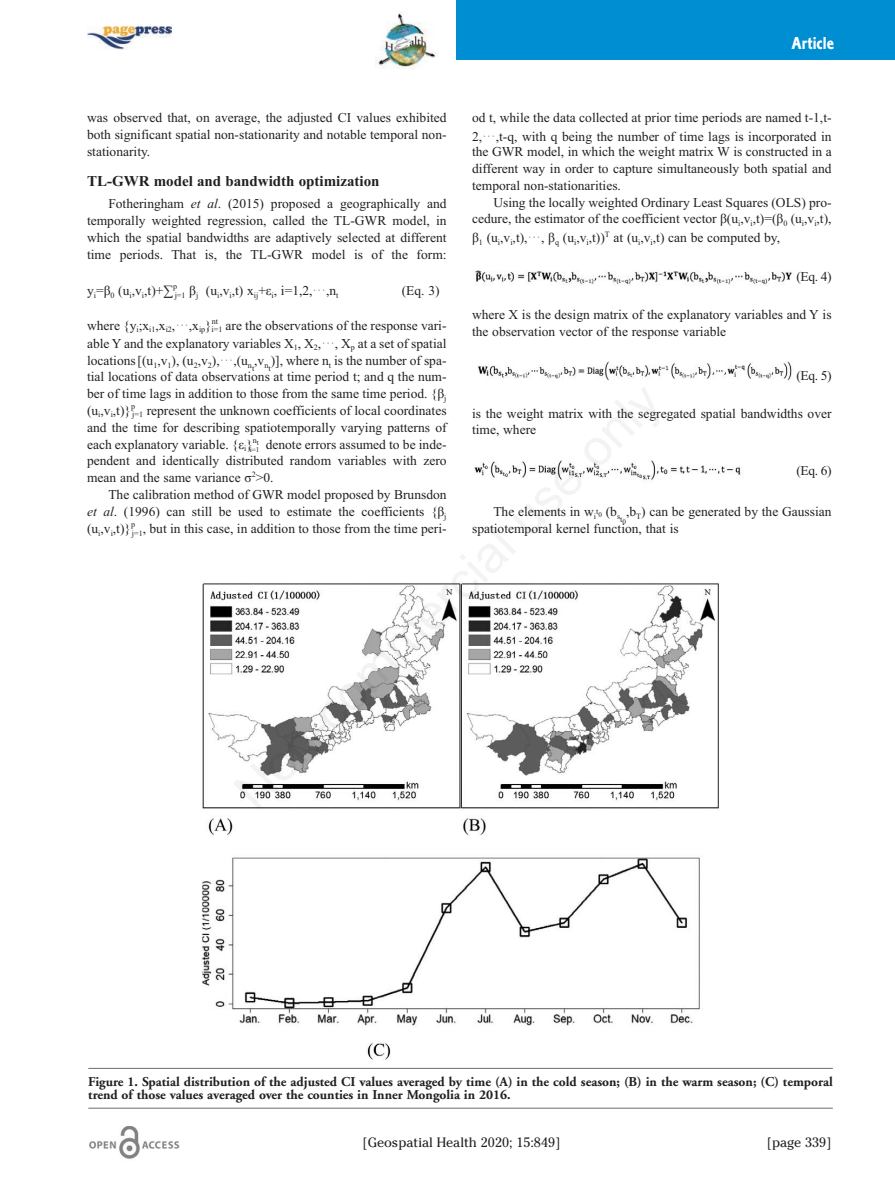
<style>
.page{position:relative;width:895px;height:1192px;background:#fff}
.page>*{position:absolute;margin:0;border:0;box-sizing:border-box;transform-origin:0 0}
.t1{font:18px "Corinthian Bold Condensed Plain";color:#fff}
.t2{font:700 15px "Times New Roman";color:#231f20}
.t3{font:13.5px/16.8px "Times New Roman";color:#231f20;text-align:justify}
.t4{font:700 13.5px/13.5px "Adobe Garamond";color:#231f20}
.t5{font:13.5px "Cheltenham";color:#231f20}
.t6{font:8.1px "Times New Roman";color:#231f20}
.s1{font-style:italic}
.s2{font-family:"Ping Fang SC";font-weight:200}
</style>
<div class="page">
<div style="left:456px;top:0;width:438px;height:60px;background:#008ed2"></div>
<img style="left:375px;top:12px;width:61px;height:56px">
<img style="left:474px;top:270px;width:318px;height:15px">
<img style="left:478px;top:362px;width:314px;height:19px">
<img style="left:474px;top:460px;width:267px;height:22px">
<img style="left:87px;top:25px;width:85px;height:24px">
<img style="left:89px;top:1126px;width:91px;height:33px">
<hr style="left:88px;top:1067px;width:744px;height:1px;background:#6c6d70">
<hr style="left:88px;top:1107px;width:744px;height:1px;background:#6c6d70">
<img style="left:202px;top:583px;width:517px;height:478px">
<h1 class="t1" style="left:791px;top:37px;width:44px">Article</h1>
<p class="t3" style="left:87px;top:109px;width:361px">was observed that, on average, the adjusted CI values exhibited both significant spatial non-stationarity and notable temporal non&shy;stationarity.</p>
<p class="t2" style="left:87px;top:172px;width:294px">TL-GWR model and bandwidth optimization</p>
<p class="t3" style="left:87px;top:195px;width:361px;text-indent:21px">Fotheringham <span class="s1">et al</span>. (2015) proposed a geographically and temporally weighted regression, called the TL-GWR model, in which the spatial bandwidths are adaptively selected at different time periods. That is, the TL-GWR model is of the form:</p>
<p class="t3" style="left:87px;top:282px;width:92px">y<sub>i</sub>=β<sub>0</sub> (u<sub>i</sub>,v<sub>i</sub>,t)+∑<sup>p</sup></p>
<p class="t3" style="left:175px;top:282px;width:165px"><sub>j=1</sub> β<sub>j</sub> (u<sub>i</sub>,v<sub>i</sub>,t) x<sub>ij</sub>+ε<sub>i</sub>, i=1,2,<span class="s2">⋯</span>,n<sub>t</sub></p>
<p class="t3" style="left:402px;top:282px;width:39px">(Eq. 3)</p>
<p class="t3" style="left:87px;top:316px;width:132px">where {y<sub>i</sub>;x<sub>i1</sub>,x<sub>i2</sub>,<span class="s2">⋯</span>,x<sub>ip</sub>}<sup>nt</sup></p>
<p class="t3" style="left:87px;top:316px;width:361px;line-height:17.9px;text-indent:124px"><sub>i=1</sub> are the observations of the response vari&shy;able Y and the explanatory variables X<sub>1</sub>, X<sub>2</sub>,<span class="s2">⋯</span>, X<sub>p</sub> at a set of spatial locations [(u<sub>1</sub>,v<sub>1</sub>), (u<sub>2</sub>,v<sub>2</sub>),<span class="s2">⋯</span>,(u<sub>nt</sub>,v<sub>nt</sub>)], where n<sub>t</sub> is the number of spa-</p>
<p class="t3" style="left:87px;top:368px;width:361px">tial locations of data observations at time period t; and q the num&shy;ber of time lags in addition to those from the same time period. {β<sub>j </sub>(u<sub>i</sub>,v<sub>i</sub>,t)}<sup>p</sup></p>
<p class="t3" style="left:87px;top:401px;width:361px;text-indent:45px"><sub>j=1</sub> represent the unknown coefficients of local coordinates and the time for describing spatiotemporally varying patterns of each explanatory variable. {ε<sub>i</sub>}<sup>n</sup><sup>t</sup></p>
<p class="t3" style="left:87px;top:435px;width:361px;text-indent:163px"><sub>i=1</sub> denote errors assumed to be inde&shy;pendent and identically distributed random variables with zero mean and the same variance σ<sup>2</sup>&gt;0.</p>
<p class="t3" style="left:87px;top:486px;width:361px;text-indent:21px">The calibration method of GWR model proposed by Brunsdon <span class="s1">et al</span>. (1996) can still be used to estimate the coefficients {β<sub>j </sub>(u<sub>i</sub>,v<sub>i</sub>,t)}<sup>p</sup></p>
<p class="t3" style="left:132px;top:519px;width:316px"><sub>j=1</sub>, but in this case, in addition to those from the time peri-</p>
<p class="t3" style="left:472px;top:108px;width:361px;line-height:18.9px">od t, while the data collected at prior time periods are named t-1,t-<br>2,<span class="s2">⋯</span>,t-q, with q being the number of time lags is incorporated in</p>
<p class="t3" style="left:472px;top:143px;width:361px">the GWR model, in which the weight matrix W is constructed in a different way in order to capture simultaneously both spatial and temporal non-stationarities.</p>
<p class="t3" style="left:472px;top:193px;width:361px;text-align:right">Using the locally weighted Ordinary Least Squares (OLS) pro&shy;cedure, the estimator of the coefficient vector β(u<sub>i</sub>,v<sub>i</sub>,t)=(β<sub>0</sub> (u<sub>i</sub>,v<sub>i</sub>,t),</p>
<p class="t3" style="left:472px;top:229px;width:309px">β<sub>1</sub> (u<sub>i</sub>,v<sub>i</sub>,t),<span class="s2">⋯</span>, β<sub>q</sub> (u<sub>i</sub>,v<sub>i</sub>,t))<sup>T</sup> at (u<sub>i</sub>,v<sub>i</sub>,t) can be computed by,</p>
<p class="t3" style="left:796px;top:268px;width:37px">(Eq. 4)</p>
<p class="t3" style="left:472px;top:306px;width:361px">where X is the design matrix of the explanatory variables and Y is the observation vector of the response variable</p>
<p class="t3" style="left:796px;top:366px;width:37px">(Eq. 5)</p>
<p class="t3" style="left:472px;top:404px;width:361px">is the weight matrix with the segregated spatial bandwidths over time, where</p>
<p class="t3" style="left:796px;top:462px;width:37px">(Eq. 6)</p>
<p class="t3" style="left:493px;top:503px;width:104px">The elements in w<sub>i</sub></p>
<p class="t6" style="left:596px;top:511px;width:31px">t<sup>0</sup> <sup>(b</sup>st<sub>0</sub></p>
<p class="t3" style="left:472px;top:503px;width:361px;text-indent:154px">,b<sub>T</sub>) can be generated by the Gaussian spatiotemporal kernel function, that is</p>
<p class="t4" style="left:88px;top:1075px;width:746px">Figure 1. Spatial distribution of the adjusted CI values averaged by time (A) in the cold season; (B) in the warm season; (C) temporal trend of those values averaged over the counties in Inner Mongolia in 2016.</p>
<p class="t5" style="left:362px;top:1133px;width:199px">[Geospatial Health 2020; 15:849]</p>
<p class="t5" style="left:766px;top:1133px;width:66px">[page 339]</p>
</div>
